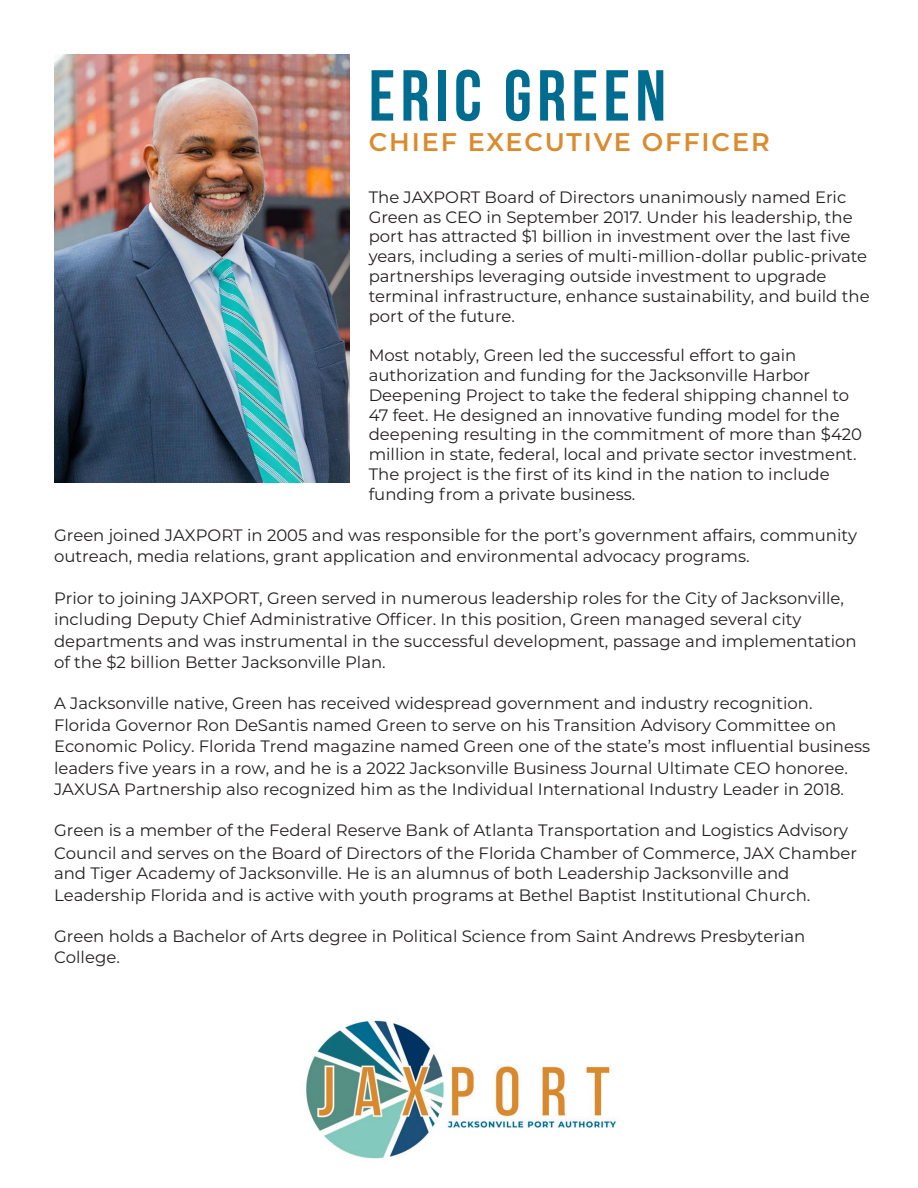
<style>
.page{position:relative;width:918px;height:1188px;background:#fff}
.page>*{position:absolute;margin:0;border:0;box-sizing:border-box;transform-origin:0 0}
.t1{font:700 72px "Bebas Neue";letter-spacing:.075em;color:#006c90}
.t2{font:600 25.5px "Montserrat";letter-spacing:.075em;color:#db8b2d}
.t3{font:16.5px/19.8px "Montserrat";color:#231f20}
</style>
<div class="page">
<img style="left:54px;top:54px;width:295px;height:428px">
<img style="left:305px;top:1020px;width:311px;height:139px">
<p class="t1" style="left:369px;top:56px;width:299px">ERIC GREEN</p>
<p class="t2" style="left:369px;top:124px;width:402px">CHIEF EXECUTIVE OFFICER</p>
<p class="t3" style="left:369px;top:186px;width:502px">The JAXPORT Board of Directors unanimously named Eric Green as CEO in September 2017. Under his leadership, the port has attracted $1 billion in investment over the last five years, including a series of multi-million-dollar public-private partnerships leveraging outside investment to upgrade terminal infrastructure, enhance sustainability, and build the port of the future.</p>
<p class="t3" style="left:369px;top:345px;width:495px">Most notably, Green led the successful effort to gain authorization and funding for the Jacksonville Harbor Deepening Project to take the federal shipping channel to 47 feet. He designed an innovative funding model for the deepening resulting in the commitment of more than $420 million in state, federal, local and private sector investment.<br>The project is the first of its kind in the nation to include funding from a private business.</p>
<p class="t3" style="left:54px;top:524px;width:805px;line-height:21.5px">Green joined JAXPORT in 2005 and was responsible for the port’s government affairs, community outreach, media relations, grant application and environmental advocacy programs.</p>
<p class="t3" style="left:54px;top:587px;width:804px;line-height:21.5px">Prior to joining JAXPORT, Green served in numerous leadership roles for the City of Jacksonville, including Deputy Chief Administrative Officer. In this position, Green managed several city departments and was instrumental in the successful development, passage and implementation of the $2 billion Better Jacksonville Plan.</p>
<p class="t3" style="left:54px;top:692px;width:818px;line-height:21.5px">A Jacksonville native, Green has received widespread government and industry recognition.<br>Florida Governor Ron DeSantis named Green to serve on his Transition Advisory Committee on Economic Policy. Florida Trend magazine named Green one of the state’s most influential business leaders five years in a row, and he is a 2022 Jacksonville Business Journal Ultimate CEO honoree.<br>JAXUSA Partnership also recognized him as the Individual International Industry Leader in 2018.</p>
<p class="t3" style="left:54px;top:819px;width:804px;line-height:22.6px">Green is a member of the Federal Reserve Bank of Atlanta Transportation and Logistics Advisory<br>Council and serves on the Board of Directors of the Florida Chamber of Commerce, JAX Chamber</p>
<p class="t3" style="left:54px;top:862px;width:758px;line-height:21.5px">and Tiger Academy of Jacksonville. He is an alumnus of both Leadership Jacksonville and<br>Leadership Florida and is active with youth programs at Bethel Baptist Institutional Church.</p>
<p class="t3" style="left:54px;top:925px;width:753px;line-height:21.5px">Green holds a Bachelor of Arts degree in Political Science from Saint Andrews Presbyterian<br>College.</p>
</div>
